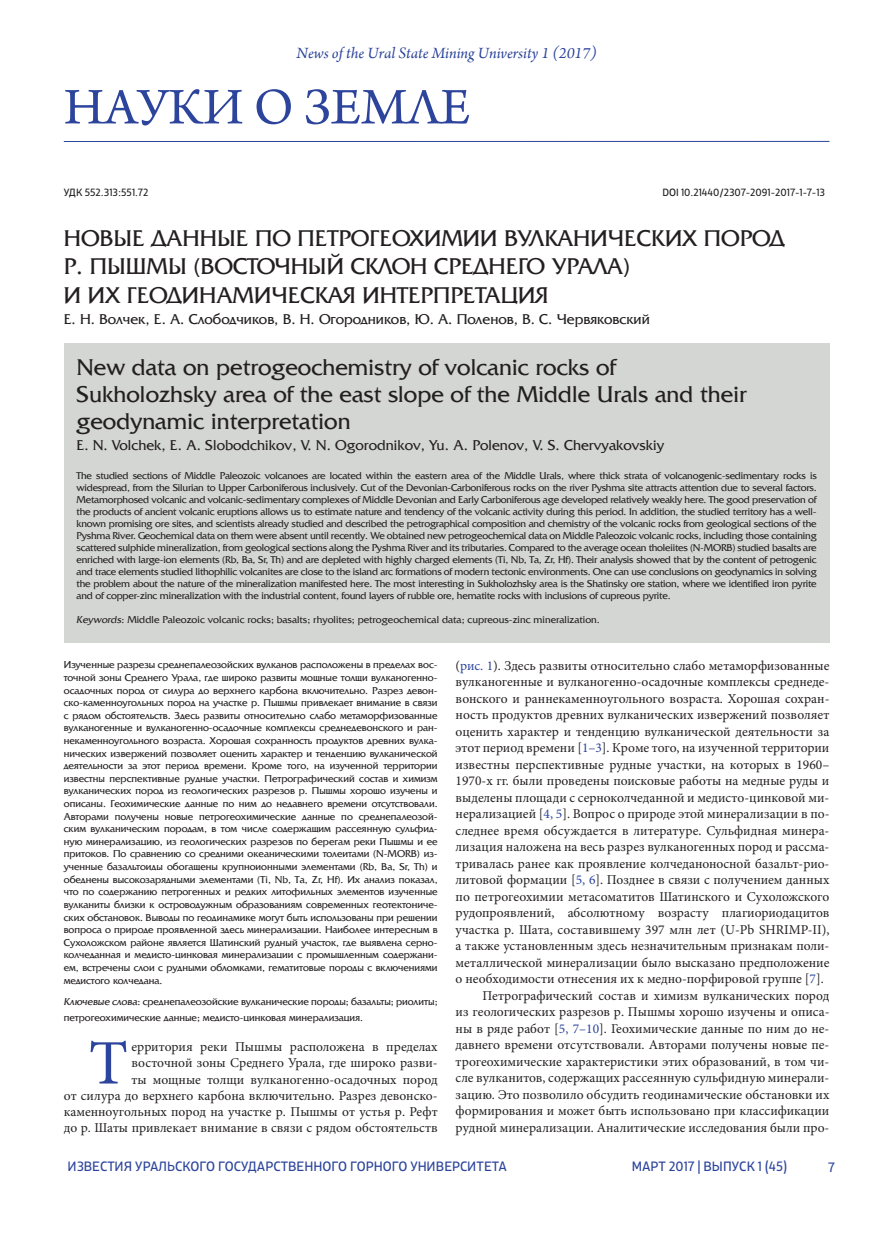
<style>
.page{position:relative;width:872px;height:1234px;background:#fff}
.page>*{position:absolute;margin:0;border:0;box-sizing:border-box;transform-origin:0 0}
.t1{font:63.3px "Minion Pro";color:#2c449c}
.t2{font:54px "Arno Pro";color:#2c449c}
.t3{font:24px/28.5px "AG Friquer";color:#231f20}
.t4{font:italic 16.5px "Arno Pro";color:#2c449c}
.t5{font:15px "AG Friquer";color:#231f20}
.t6{font:13.5px/16.2px "Minion Pro";color:#231f20;text-align:right}
.t7{font:13.5px "XXII Centar";color:#2c449c}
.t8{font:10.5px/12.6px "AG Friquer";color:#231f20;text-align:justify}
.t9{font:10.5px "XXII Centar";color:#231f20}
.s1{font-style:italic}
.s2{color:#2c449c}
</style>
<div class="page">
<hr style="left:64px;top:141px;width:765px;height:1px;background:#2c449c">
<div style="left:64px;top:343px;width:765px;height:299px;background:#d4d6d4"></div>
<h3 class="t4" style="left:296px;top:44px;width:302px">News of the Ural State Mining University 1 (2017)</h3>
<h2 class="t2" style="left:64px;top:76px;width:408px">НАУКИ О ЗЕМЛЕ</h2>
<p class="t9" style="left:64px;top:185px;width:86px">УДК 552.313:551.72</p>
<p class="t9" style="left:662px;top:185px;width:164px">DOI 10.21440/2307-2091-2017-1-7-13</p>
<h3 class="t3" style="left:64px;top:224px;width:722px">НОВЫЕ ДАННЫЕ ПО ПЕТРОГЕОХИМИИ ВУЛКАНИЧЕСКИХ ПОРОД<br>Р. ПЫШМЫ (ВОСТОЧНЫЙ СКЛОН СРЕДНЕГО УРАЛА)<br>И ИХ ГЕОДИНАМИЧЕСКАЯ ИНТЕРПРЕТАЦИЯ</h3>
<h3 class="t5" style="left:64px;top:311px;width:587px">Е. Н. Волчек, Е. А. Слободчиков, В. Н. Огородников, Ю. А. Поленов, В. С. Червяковский</h3>
<h3 class="t3" style="left:77px;top:354px;width:672px;line-height:27px">New data on petrogeochemistry of volcanic rocks of<br>Sukholozhsky area of the east slope of the Middle Urals and their geodynamic interpretation</h3>
<h3 class="t5" style="left:77px;top:437px;width:589px">E. N. Volchek, E. A. Slobodchikov, V. N. Ogorodnikov, Yu. A. Polenov, V. S. Chervyakovskiy</h3>
<p class="t8" style="left:77px;top:469px;width:741px;line-height:12px">The studied sections of Middle Paleozoic volcanoes are located within the eastern area of the Middle Urals, where thick strata of volcanogenic-sedimentary rocks is widespread, from the Silurian to Upper Carboniferous inclusively. Cut of the Devonian-Carboniferous rocks on the river Pyshma site attracts attention due to several factors.<br>Metamorphosed volcanic and volcanic-sedimentary complexes of Middle Devonian and Early Carboniferous age developed relatively weakly here. The good preservation of the products of ancient volcanic eruptions allows us to estimate nature and tendency of the volcanic activity during this period. In addition, the studied territory has a well&shy;known promising ore sites, and scientists already studied and described the petrographical composition and chemistry of the volcanic rocks from geological sections of the Pyshma River. Geochemical data on them were absent until recently. We obtained new petrogeochemical data on Middle Paleozoic volcanic rocks, including those containing scattered sulphide mineralization, from geological sections along the Pyshma River and its tributaries. Compared to the average ocean tholeiites (N-MORB) studied basalts are enriched with large-ion elements (Rb, Ba, Sr, Th) and are depleted with highly charged elements (Ti, Nb, Ta, Zr, Hf). Their analysis showed that by the content of petrogenic and trace elements studied lithophilic volcanites are close to the island arc formations of modern tectonic environments. One can use conclusions on geodynamics in solving the problem about the nature of the mineralization manifested here. The most interesting in Sukholozhsky area is the Shatinsky ore station, where we identified iron pyrite and of copper-zinc mineralization with the industrial content, found layers of rubble ore, hematite rocks with inclusions of cupreous pyrite.</p>
<p class="t8" style="left:77px;top:613px;width:525px"><span class="s1">Keywords</span>: Middle Paleozoic volcanic rocks; basalts; rhyolites; petrogeochemical data; cupreous-zinc mineralization.</p>
<p class="t8" style="left:64px;top:658px;width:375px">Изученные разрезы среднепалеозойских вулканов расположены в пределах вос&shy;точной зоны Среднего Урала, где широко развиты мощные толщи вулканогенно&shy;осадочных пород от силура до верхнего карбона включительно. Разрез девон&shy;ско-каменноугольных пород на участке р. Пышмы привлекает внимание в связи с рядом обстоятельств. Здесь развиты относительно слабо метаморфизованные вулканогенные и вулканогенно-осадочные комплексы среднедевонского и ран&shy;некаменноугольного возраста. Хорошая сохранность продуктов древних вулка&shy;нических извержений позволяет оценить характер и тенденцию вулканической деятельности за этот период времени. Кроме того, на изученной территории известны перспективные рудные участки. Петрографический состав и химизм вулканических пород из геологических разрезов р. Пышмы хорошо изучены и описаны. Геохимические данные по ним до недавнего времени отсутствовали.<br>Авторами получены новые петрогеохимические данные по среднепалеозой&shy;ским вулканическим породам, в том числе содержащим рассеянную сульфид&shy;ную минерализацию, из геологических разрезов по берегам реки Пышмы и ее притоков. По сравнению со средними океаническими толеитами (N-MORB) из&shy;ученные базальтоиды обогащены крупноионными элементами (Rb, Ba, Sr, Th) и обеднены высокозарядными элементами (Ti, Nb, Ta, Zr, Hf). Их анализ показал, что по содержанию петрогенных и редких литофильных элементов изученные вулканиты близки к островодужным образованиям современных геотектониче&shy;ских обстановок. Выводы по геодинамике могут быть использованы при решении вопроса о природе проявленной здесь минерализации. Наиболее интересным в Сухоложском районе является Шатинский рудный участок, где выявлена серно&shy;колчеданная и медисто-цинковая минерализации с промышленным содержани&shy;ем, встречены слои с рудными обломками, гематитовые породы с включениями медистого колчедана.</p>
<p class="t8" style="left:64px;top:993px;width:375px;line-height:16.2px"><span class="s1">Ключевые слова</span>: среднепалеозойские вулканические породы; базальты; риолиты; петрогеохимические данные; медисто-цинковая минерализация.</p>
<h1 class="t1" style="left:89px;top:1020px;width:41px">Т</h1>
<p class="t6" style="left:455px;top:657px;width:375px">(<span class="s2">рис. 1</span>). Здесь развиты относительно слабо метаморфизованные</p>
<p class="t6" style="left:455px;top:673px;width:375px">вулканогенные и вулканогенно-осадочные комплексы среднеде-</p>
<p class="t6" style="left:455px;top:690px;width:375px">вонского и раннекаменноугольного возраста. Хорошая сохран-</p>
<p class="t6" style="left:455px;top:706px;width:375px">ность продуктов древних вулканических извержений позволяет</p>
<p class="t6" style="left:455px;top:723px;width:375px">оценить характер и тенденцию вулканической деятельности за</p>
<p class="t6" style="left:455px;top:739px;width:375px">этот период времени [<span class="s2">1–3</span>]. Кроме того, на изученной территории</p>
<p class="t6" style="left:455px;top:756px;width:375px">известны перспективные рудные участки, на которых в 1960–</p>
<p class="t6" style="left:455px;top:772px;width:375px">1970-х гг. были проведены поисковые работы на медные руды и</p>
<p class="t6" style="left:455px;top:789px;width:375px">выделены площади с серноколчеданной и медисто-цинковой ми-</p>
<p class="t6" style="left:455px;top:805px;width:375px">нерализацией [<span class="s2">4, 5</span>]. Вопрос о природе этой минерализации в по-</p>
<p class="t6" style="left:455px;top:822px;width:375px">следнее время обсуждается в литературе. Сульфидная минера-</p>
<p class="t6" style="left:455px;top:838px;width:375px">лизация наложена на весь разрез вулканогенных пород и рассма-</p>
<p class="t6" style="left:455px;top:855px;width:375px">тривалась ранее как проявление колчеданоносной базальт-рио-</p>
<p class="t6" style="left:455px;top:871px;width:375px">литовой формации [<span class="s2">5, 6</span>]. Позднее в связи с получением данных</p>
<p class="t6" style="left:455px;top:888px;width:375px">по петрогеохимии метасоматитов Шатинского и Сухоложского</p>
<p class="t6" style="left:455px;top:904px;width:375px">рудопроявлений, абсолютному возрасту плагиориодацитов</p>
<p class="t6" style="left:455px;top:921px;width:375px">участка р. Шата, составившему 397 млн лет (U-Pb SHRIMP-II),</p>
<p class="t6" style="left:455px;top:937px;width:375px">а также установленным здесь незначительным признакам поли-</p>
<p class="t6" style="left:455px;top:954px;width:375px">металлической минерализации было высказано предположение</p>
<p class="t6" style="left:455px;top:970px;width:370px">о необходимости отнесения их к медно-порфировой группе [<span class="s2">7</span>].</p>
<p class="t6" style="left:482px;top:987px;width:348px">Петрографический состав и химизм вулканических пород</p>
<p class="t6" style="left:455px;top:1003px;width:375px">из геологических разрезов р. Пышмы хорошо изучены и описа-</p>
<p class="t6" style="left:455px;top:1020px;width:375px">ны в ряде работ [<span class="s2">5, 7–10</span>]. Геохимические данные по ним до не-</p>
<p class="t6" style="left:455px;top:1036px;width:375px">давнего времени отсутствовали. Авторами получены новые пе-</p>
<p class="t6" style="left:455px;top:1053px;width:375px">трогеохимические характеристики этих образований, в том чи-</p>
<p class="t6" style="left:455px;top:1069px;width:375px">сле вулканитов, содержащих рассеянную сульфидную минерали-</p>
<p class="t6" style="left:455px;top:1086px;width:375px">зацию. Это позволило обсудить геодинамические обстановки их</p>
<p class="t6" style="left:455px;top:1102px;width:375px">формирования и может быть использовано при классификации</p>
<p class="t6" style="left:455px;top:1119px;width:375px">рудной минерализации. Аналитические исследования были про-</p>
<p class="t6" style="left:64px;top:1038px;width:375px">ерритория реки Пышмы расположена в пределах<br>восточной зоны Среднего Урала, где широко разви-<br>ты мощные толщи вулканогенно-осадочных пород<br>от силура до верхнего карбона включительно. Разрез девонско&shy;каменноугольных пород на участке р. Пышмы от устья р. Рефт до р. Шаты привлекает внимание в связи с рядом обстоятельств</p>
<p class="t7" style="left:68px;top:1157px;width:440px">ИЗВЕСТИЯ УРАЛЬСКОГО ГОСУДАРСТВЕННОГО ГОРНОГО УНИВЕРСИТЕТА</p>
<p class="t7" style="left:631px;top:1157px;width:157px">МАРТ 2017 | ВЫПУСК 1 (45)</p>
<p class="t7" style="left:828px;top:1158px;width:8px">7</p>
</div>
